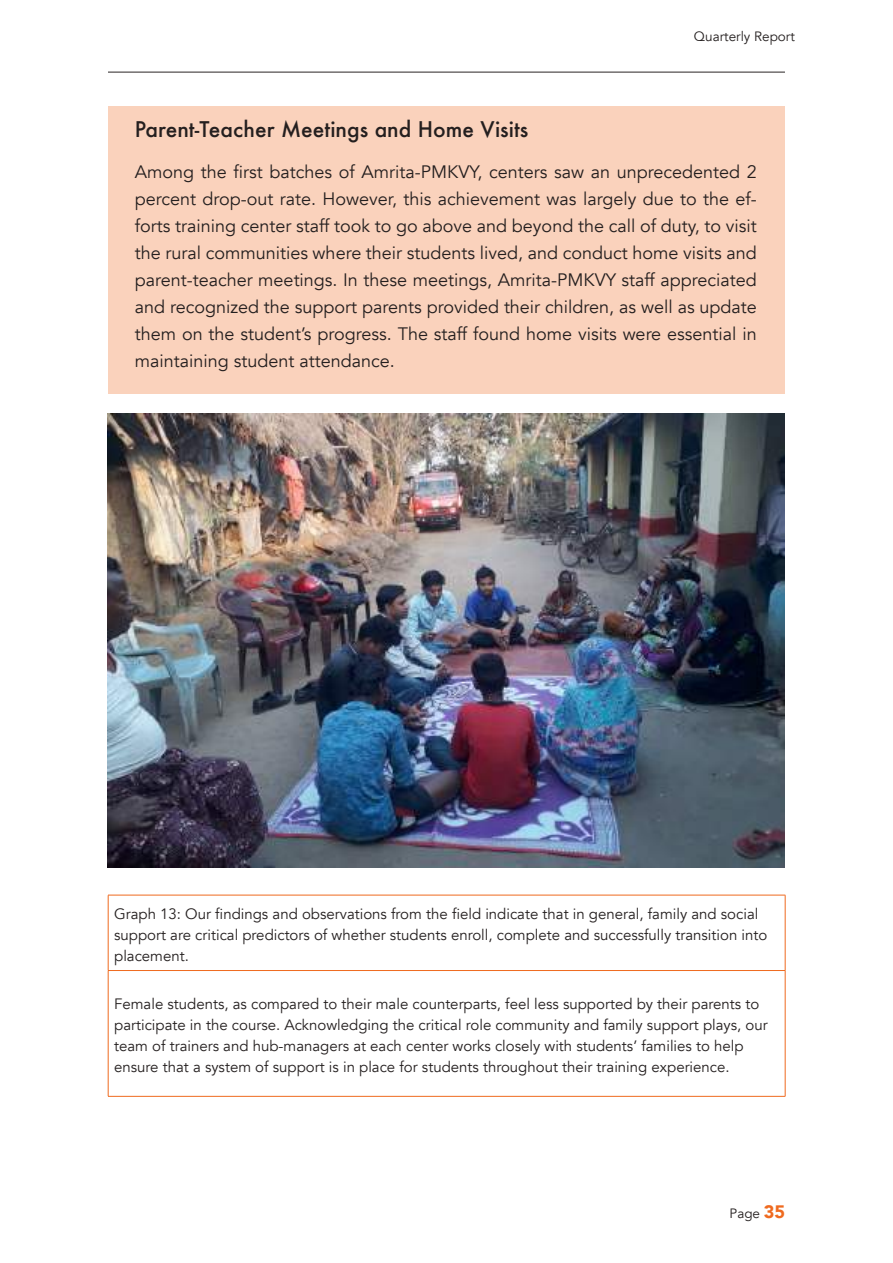
<style>
.page{position:relative;width:893px;height:1263px;background:#fff}
.page>*{position:absolute;margin:0;border:0;box-sizing:border-box;transform-origin:0 0}
.t1{font:500 21px "Futura";color:#241f1f}
.t2{font:18px/27px "Avenir";color:#241f1f;text-align:justify}
.t3{font:15px/21px "Avenir";color:#241f1f}
.t4{font:13.5px "Avenir";color:#241f1f}
.s1{font-weight:900;font-size:18px;color:#ef6a1f}
</style>
<div class="page">
<hr style="left:108px;top:72px;width:677px;height:1px;background:#282424">
<div style="left:108px;top:106px;width:677px;height:288px;background:#fad2bc"></div>
<img style="left:108px;top:413px;width:677px;height:455px">
<hr style="left:108px;top:895px;width:677px;height:1px;background:#ef6a1f">
<hr style="left:108px;top:895px;width:1px;height:75px;background:#ef6a1f">
<hr style="left:785px;top:895px;width:1px;height:75px;background:#ef6a1f">
<hr style="left:108px;top:970px;width:677px;height:1px;background:#ef6a1f">
<hr style="left:108px;top:971px;width:1px;height:125px;background:#ef6a1f">
<hr style="left:785px;top:971px;width:1px;height:125px;background:#ef6a1f">
<hr style="left:108px;top:1096px;width:677px;height:1px;background:#ef6a1f">
<p class="t4" style="left:694px;top:28px;width:102px">Quarterly Report</p>
<h1 class="t1" style="left:135px;top:115px;width:395px">Parent-Teacher Meetings and Home Visits</h1>
<p class="t2" style="left:135px;top:158px;width:624px">Among the first batches of Amrita-PMKVY, centers saw an unprecedented 2 percent drop-out rate. However, this achievement was largely due to the ef&shy;forts training center staff took to go above and beyond the call of duty, to visit the rural communities where their students lived, and conduct home visits and parent-teacher meetings. In these meetings, Amrita-PMKVY staff appreciated and recognized the support parents provided their children, as well as update them on the student’s progress. The staff found home visits were essential in maintaining student attendance.</p>
<p class="t3" style="left:114px;top:904px;width:655px">Graph 13: Our findings and observations from the field indicate that in general, family and social support are critical predictors of whether students enroll, complete and successfully transition into placement.</p>
<p class="t3" style="left:114px;top:994px;width:655px">Female students, as compared to their male counterparts, feel less supported by their parents to participate in the course. Acknowledging the critical role community and family support plays, our team of trainers and hub-managers at each center works closely with students’ families to help ensure that a system of support is in place for students throughout their training experience.</p>
<p class="t4" style="left:730px;top:1205px;width:57px">Page <span class="s1">35</span></p>
</div>
